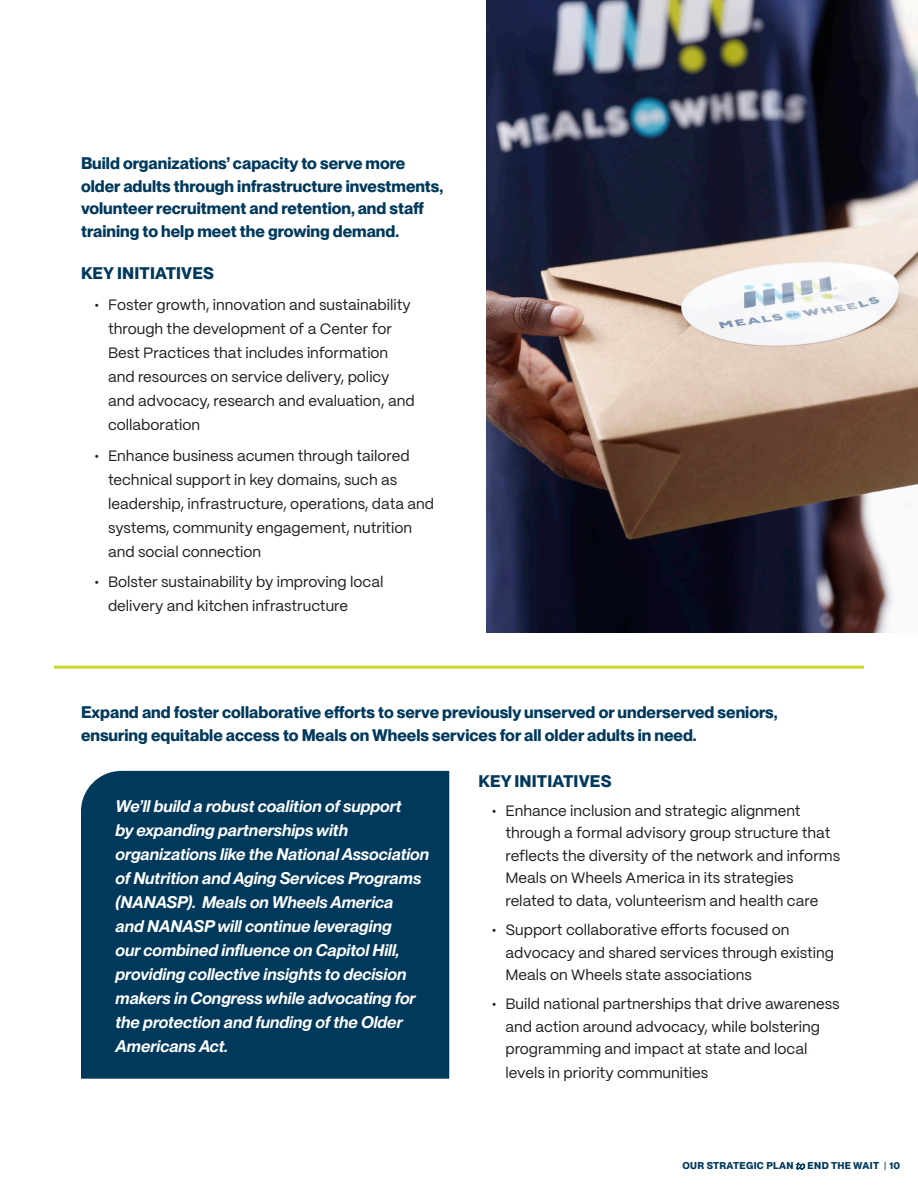
<style>
.page{position:relative;width:918px;height:1188px;background:#fff}
.page>*{position:absolute;margin:0;border:0;box-sizing:border-box;transform-origin:0 0}
.t1{font:italic 600 16.5px/24px "PP Neue Montreal";color:#fff}
.t2{font:700 16.5px/22.5px "PP Neue Montreal";color:#00395c}
.t3{font:15px/24px "PP Mori";color:#231f20}
.t4{font:700 9.75px "PP Neue Montreal";letter-spacing:.035em;color:#00395c}
.s1{font-family:"PP Eiko";font-weight:300;font-style:italic}
.s2{font-weight:500}
</style>
<div class="page">
<div style="left:81px;top:771px;width:368px;height:308px;background:#00395c"></div>
<hr style="left:54px;top:666px;width:810px;height:3px;background:#c9da2b">
<img style="left:486px;top:0;width:432px;height:633px">
<p class="t2" style="left:81px;top:152px;width:364px">Build organizations’ capacity to serve more older adults through infrastructure investments, volunteer recruitment and retention, and staff training to help meet the growing demand.</p>
<p class="t2" style="left:81px;top:262px;width:135px">KEY INITIATIVES</p>
<p class="t3" style="left:108px;top:292px;width:308px;text-indent:-14px">• Foster growth, innovation and sustainability through the development of a Center for Best Practices that includes information and resources on service delivery, policy and advocacy, research and evaluation, and collaboration</p>
<p class="t3" style="left:108px;top:442px;width:328px;text-indent:-14px">• Enhance business acumen through tailored technical support in key domains, such as leadership, infrastructure, operations, data and systems, community engagement, nutrition and social connection</p>
<p class="t3" style="left:108px;top:569px;width:277px;text-indent:-14px">• Bolster sustainability by improving local delivery and kitchen infrastructure</p>
<p class="t2" style="left:81px;top:701px;width:698px">Expand and foster collaborative efforts to serve previously unserved or underserved seniors, ensuring equitable access to Meals on Wheels services for all older adults in need.</p>
<p class="t1" style="left:116px;top:794px;width:315px">We’ll build a robust coalition of support<br>by expanding partnerships with organizations like the National Association of Nutrition and Aging Services Programs (NANASP). Meals on Wheels America<br>and NANASP will continue leveraging<br>our combined influence on Capitol Hill, providing collective insights to decision makers in Congress while advocating for the protection and funding of the Older Americans Act.</p>
<p class="t2" style="left:479px;top:770px;width:135px">KEY INITIATIVES</p>
<p class="t3" style="left:505px;top:799px;width:336px;line-height:22.5px;text-indent:-14px">• Enhance inclusion and strategic alignment through a formal advisory group structure that reflects the diversity of the network and informs Meals on Wheels America in its strategies related to data, volunteerism and health care</p>
<p class="t3" style="left:505px;top:918px;width:330px;line-height:22.5px;text-indent:-14px">• Support collaborative efforts focused on advocacy and shared services through existing<br>Meals on Wheels state associations</p>
<p class="t3" style="left:505px;top:992px;width:336px;line-height:22.5px;text-indent:-14px">• Build national partnerships that drive awareness and action around advocacy, while bolstering programming and impact at state and local</p>
<p class="t3" style="left:505px;top:1060px;width:204px">levels in priority communities</p>
<p class="t4" style="left:682px;top:1160px;width:219px">OUR STRATEGIC PLAN <span class="s1">to</span> END THE WAIT <span class="s2">|</span> 10</p>
</div>
